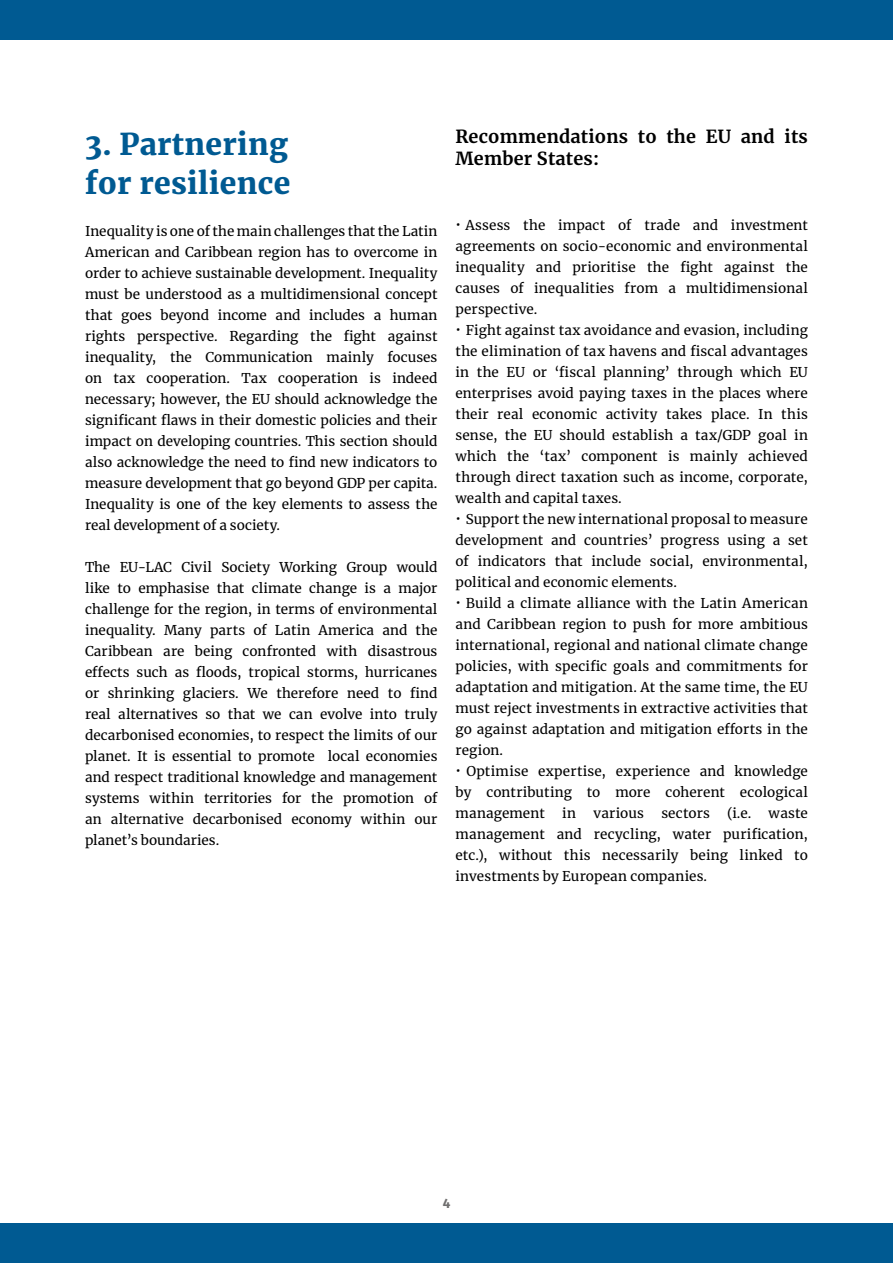
<style>
.page{position:relative;width:893px;height:1263px;background:#fff}
.page>*{position:absolute;margin:0;border:0;box-sizing:border-box;transform-origin:0 0}
.t1{font:900 30px/39px "Merriweather";letter-spacing:.01em;color:#005a92}
.t2{font:700 18px/22.5px "Merriweather";letter-spacing:.01em;color:#000}
.t3{font:13.5px/21px "Merriweather";letter-spacing:.005em;color:#000;text-align:justify}
.t4{font:700 13.5px "Fira Sans";color:#706f6f}
</style>
<div class="page">
<div style="left:0;top:0;width:893px;height:40px;background:#005a92"></div>
<div style="left:0;top:1223px;width:893px;height:40px;background:#005a92"></div>
<h1 class="t1" style="left:85px;top:123px;width:207px">3. Partnering for resilience</h1>
<p class="t3" style="left:85px;top:220px;width:354px">Inequality is one of the main challenges that the Latin American and Caribbean region has to overcome in order to achieve sustainable development. Inequality must be understood as a multidimensional concept that goes beyond income and includes a human rights perspective. Regarding the fight against inequality, the Communication mainly focuses on tax cooperation. Tax cooperation is indeed necessary; however, the EU should acknowledge the significant flaws in their domestic policies and their impact on developing countries. This section should also acknowledge the need to find new indicators to measure development that go beyond GDP per capita.<br>Inequality is one of the key elements to assess the real development of a society.</p>
<p class="t3" style="left:85px;top:556px;width:354px">The EU-LAC Civil Society Working Group would like to emphasise that climate change is a major challenge for the region, in terms of environmental inequality. Many parts of Latin America and the Caribbean are being confronted with disastrous effects such as floods, tropical storms, hurricanes or shrinking glaciers. We therefore need to find real alternatives so that we can evolve into truly decarbonised economies, to respect the limits of our planet. It is essential to promote local economies and respect traditional knowledge and management systems within territories for the promotion of an alternative decarbonised economy within our planet’s boundaries.</p>
<h2 class="t2" style="left:455px;top:125px;width:354px">Recommendations to the EU and its<br>Member States:</h2>
<p class="t3" style="left:455px;top:214px;width:354px;text-indent:10px">Assess the impact of trade and investment agreements on socio-economic and environmental inequality and prioritise the fight against the causes of inequalities from a multidimensional perspective.</p>
<p class="t3" style="left:455px;top:319px;width:354px;text-indent:10px">Fight against tax avoidance and evasion, including the elimination of tax havens and fiscal advantages in the EU or ‘fiscal planning’ through which EU enterprises avoid paying taxes in the places where their real economic activity takes place. In this sense, the EU should establish a tax/GDP goal in which the ‘tax’ component is mainly achieved through direct taxation such as income, corporate, wealth and capital taxes.</p>
<p class="t3" style="left:455px;top:508px;width:354px;text-indent:10px">Support the new international proposal to measure development and countries’ progress using a set of indicators that include social, environmental, political and economic elements.</p>
<p class="t3" style="left:455px;top:592px;width:354px;text-indent:10px">Build a climate alliance with the Latin American and Caribbean region to push for more ambitious international, regional and national climate change policies, with specific goals and commitments for adaptation and mitigation. At the same time, the EU must reject investments in extractive activities that go against adaptation and mitigation efforts in the region.</p>
<p class="t3" style="left:455px;top:760px;width:354px;text-indent:11px">Optimise expertise, experience and knowledge by contributing to more coherent ecological management</p>
<p class="t3" style="left:562px;top:802px;width:15px">in</p>
<p class="t3" style="left:593px;top:802px;width:52px">various</p>
<p class="t3" style="left:661px;top:802px;width:50px">sectors</p>
<p class="t3" style="left:727px;top:802px;width:25px">(i.e.</p>
<p class="t3" style="left:455px;top:802px;width:354px;text-indent:313px">waste management and recycling, water purification, etc.), without this necessarily being linked to investments by European companies.</p>
<p class="t4" style="left:443px;top:1194px;width:9px">4</p>
</div>
